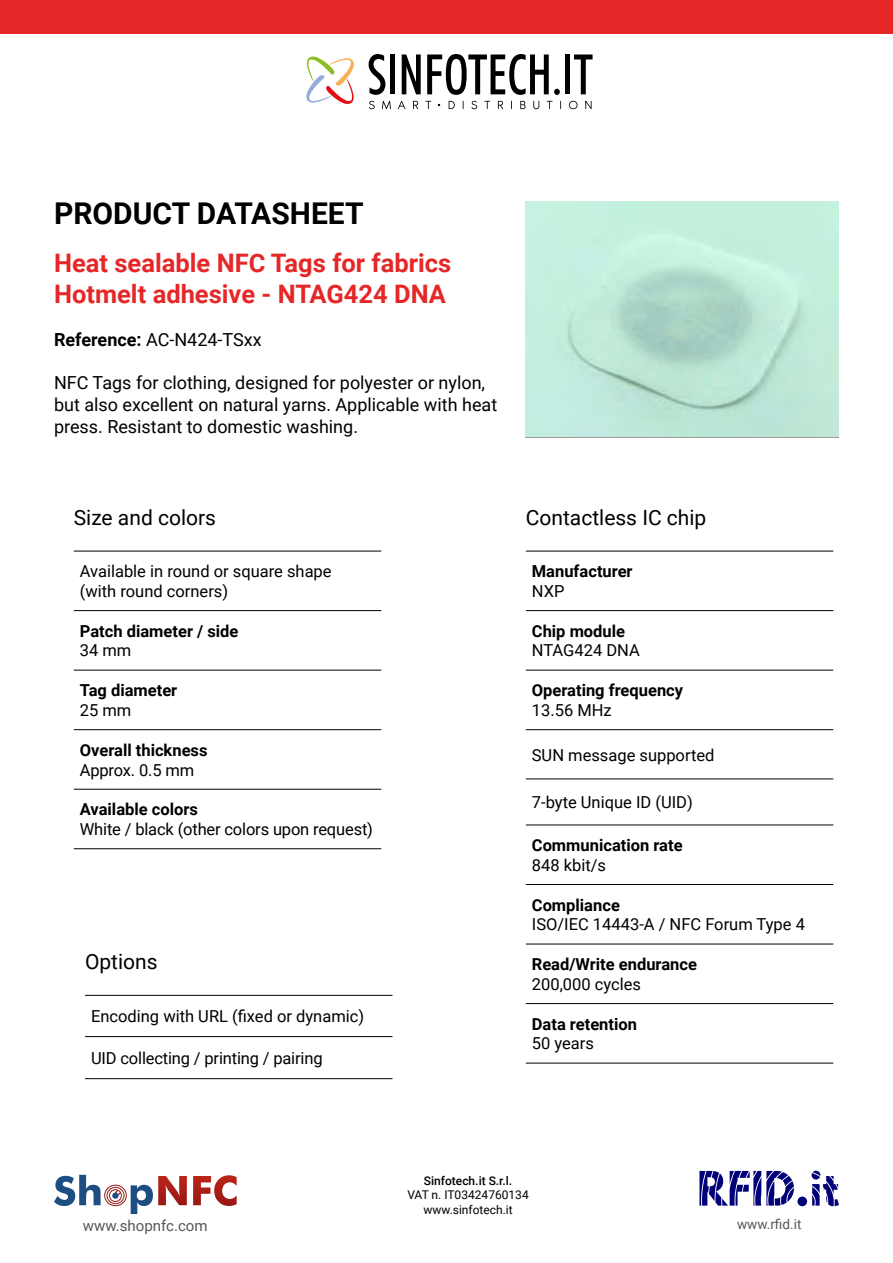
<style>
.page{position:relative;width:893px;height:1263px;background:#fff}
.page>*{position:absolute;margin:0;border:0;box-sizing:border-box;transform-origin:0 0}
.t1{font:700 30px "Roboto";color:#000}
.t2{font:700 25.5px/30.6px "Roboto";color:#e52728}
.t3{font:21px "Roboto";color:#000}
.t4{font:18px/21.6px "Roboto";color:#000}
.t5{font:16.5px/19.8px "Roboto";color:#000}
.t6{font:700 16.5px "Roboto";color:#000}
.t7{font:15px "Roboto";color:#575756}
.t8{font:13.5px "Roboto";color:#575756}
.t9{font:12px/14.4px "Roboto";color:#000;text-align:center}
.t10{font:500 12px "Roboto";color:#000}
.s1{font-weight:700}
</style>
<div class="page">
<div style="left:0;top:0;width:893px;height:34px;background:#e52728"></div>
<svg style="left:306px;top:56px;width:48px;height:48px"></svg>
<svg style="left:369px;top:54px;width:16px;height:41px"></svg>
<div style="left:390px;top:55px;width:5px;height:39px;background:#000"></div>
<svg style="left:402px;top:55px;width:19px;height:39px"></svg>
<svg style="left:427px;top:54px;width:133px;height:41px"></svg>
<div style="left:565px;top:55px;width:5px;height:39px;background:#000"></div>
<svg style="left:574px;top:55px;width:19px;height:39px"></svg>
<svg style="left:369px;top:101px;width:6px;height:8px"></svg>
<svg style="left:382px;top:101px;width:9px;height:8px"></svg>
<svg style="left:398px;top:101px;width:7px;height:8px"></svg>
<svg style="left:413px;top:101px;width:5px;height:8px"></svg>
<svg style="left:425px;top:101px;width:6px;height:8px"></svg>
<svg style="left:449px;top:101px;width:6px;height:8px"></svg>
<svg style="left:471px;top:101px;width:6px;height:8px"></svg>
<svg style="left:484px;top:101px;width:6px;height:8px"></svg>
<svg style="left:498px;top:101px;width:5px;height:8px"></svg>
<svg style="left:520px;top:101px;width:6px;height:8px"></svg>
<svg style="left:533px;top:101px;width:6px;height:8px"></svg>
<svg style="left:547px;top:101px;width:6px;height:8px"></svg>
<svg style="left:569px;top:101px;width:8px;height:8px"></svg>
<svg style="left:585px;top:101px;width:7px;height:8px"></svg>
<svg style="left:54px;top:1175px;width:133px;height:39px"></svg>
<svg style="left:193px;top:1175px;width:44px;height:31px"></svg>
<svg style="left:699px;top:1171px;width:95px;height:34px"></svg>
<svg style="left:797px;top:1196px;width:10px;height:10px"></svg>
<svg style="left:812px;top:1171px;width:27px;height:35px"></svg>
<img style="left:526px;top:201px;width:313px;height:236px">
<hr style="left:74px;top:610px;width:307px;height:1px;background:#000">
<hr style="left:74px;top:670px;width:307px;height:1px;background:#000">
<hr style="left:74px;top:729px;width:307px;height:1px;background:#000">
<hr style="left:74px;top:789px;width:307px;height:1px;background:#000">
<hr style="left:74px;top:848px;width:307px;height:1px;background:#000">
<hr style="left:74px;top:551px;width:307px;height:1px;background:#000">
<hr style="left:526px;top:551px;width:307px;height:1px;background:#000">
<hr style="left:526px;top:610px;width:307px;height:1px;background:#000">
<hr style="left:526px;top:670px;width:307px;height:1px;background:#000">
<hr style="left:526px;top:729px;width:307px;height:1px;background:#000">
<hr style="left:526px;top:778px;width:307px;height:1px;background:#000">
<hr style="left:526px;top:824px;width:307px;height:1px;background:#000">
<hr style="left:526px;top:884px;width:307px;height:1px;background:#000">
<hr style="left:526px;top:944px;width:307px;height:1px;background:#000">
<hr style="left:526px;top:1003px;width:307px;height:1px;background:#000">
<hr style="left:526px;top:1063px;width:307px;height:1px;background:#000">
<hr style="left:85px;top:1036px;width:307px;height:1px;background:#000">
<hr style="left:85px;top:1078px;width:307px;height:1px;background:#000">
<hr style="left:85px;top:995px;width:307px;height:1px;background:#000">
<h1 class="t1" style="left:54px;top:192px;width:311px">PRODUCT DATASHEET</h1>
<h2 class="t2" style="left:54px;top:247px;width:399px">Heat sealable NFC Tags for fabrics<br>Hotmelt adhesive - NTAG424 DNA</h2>
<p class="t4" style="left:54px;top:328px;width:209px"><span class="s1">Reference:</span> AC-N424-TSxx</p>
<p class="t4" style="left:54px;top:371px;width:445px">NFC Tags for clothing, designed for polyester or nylon, but also excellent on natural yarns. Applicable with heat press. Resistant to domestic washing.</p>
<p class="t3" style="left:74px;top:503px;width:144px">Size and colors</p>
<p class="t5" style="left:80px;top:561px;width:253px">Available in round or square shape (with round corners)</p>
<p class="t6" style="left:80px;top:619px;width:160px">Patch diameter / side</p>
<p class="t5" style="left:80px;top:640px;width:53px">34 mm</p>
<p class="t6" style="left:80px;top:679px;width:99px">Tag diameter</p>
<p class="t5" style="left:80px;top:700px;width:53px">25 mm</p>
<p class="t6" style="left:80px;top:738px;width:129px">Overall thickness</p>
<p class="t5" style="left:80px;top:759px;width:116px">Approx. 0.5 mm</p>
<p class="t6" style="left:80px;top:798px;width:120px">Available colors</p>
<p class="t5" style="left:80px;top:819px;width:295px">White / black (other colors upon request)</p>
<p class="t3" style="left:85px;top:947px;width:74px">Options</p>
<p class="t5" style="left:91px;top:1006px;width:275px">Encoding with URL (fixed or dynamic)</p>
<p class="t5" style="left:91px;top:1047px;width:233px">UID collecting / printing / pairing</p>
<p class="t3" style="left:526px;top:503px;width:182px">Contactless IC chip</p>
<p class="t6" style="left:532px;top:560px;width:102px">Manufacturer</p>
<p class="t5" style="left:532px;top:580px;width:34px">NXP</p>
<p class="t6" style="left:532px;top:619px;width:95px">Chip module</p>
<p class="t5" style="left:532px;top:640px;width:110px">NTAG424 DNA</p>
<p class="t6" style="left:532px;top:679px;width:153px">Operating frequency</p>
<p class="t5" style="left:532px;top:700px;width:81px">13.56 MHz</p>
<p class="t5" style="left:532px;top:744px;width:184px">SUN message supported</p>
<p class="t5" style="left:532px;top:792px;width:162px">7-byte Unique ID (UID)</p>
<p class="t6" style="left:532px;top:833px;width:152px">Communication rate</p>
<p class="t5" style="left:532px;top:854px;width:76px">848 kbit/s</p>
<p class="t6" style="left:532px;top:893px;width:90px">Compliance</p>
<p class="t5" style="left:532px;top:914px;width:275px">ISO/IEC 14443-A / NFC Forum Type 4</p>
<p class="t6" style="left:532px;top:953px;width:167px">Read/Write endurance</p>
<p class="t5" style="left:532px;top:973px;width:111px">200,000 cycles</p>
<p class="t6" style="left:532px;top:1012px;width:107px">Data retention</p>
<p class="t5" style="left:532px;top:1033px;width:64px">50 years</p>
<p class="t10" style="left:424px;top:1172px;width:90px">Sinfotech.it S.r.l.</p>
<p class="t9" style="left:407px;top:1187px;width:123px">VAT n. IT03424760134 www.sinfotech.it</p>
<p class="t7" style="left:83px;top:1215px;width:126px">www.shopnfc.com</p>
<p class="t8" style="left:737px;top:1215px;width:66px">www.rfid.it</p>
</div>
